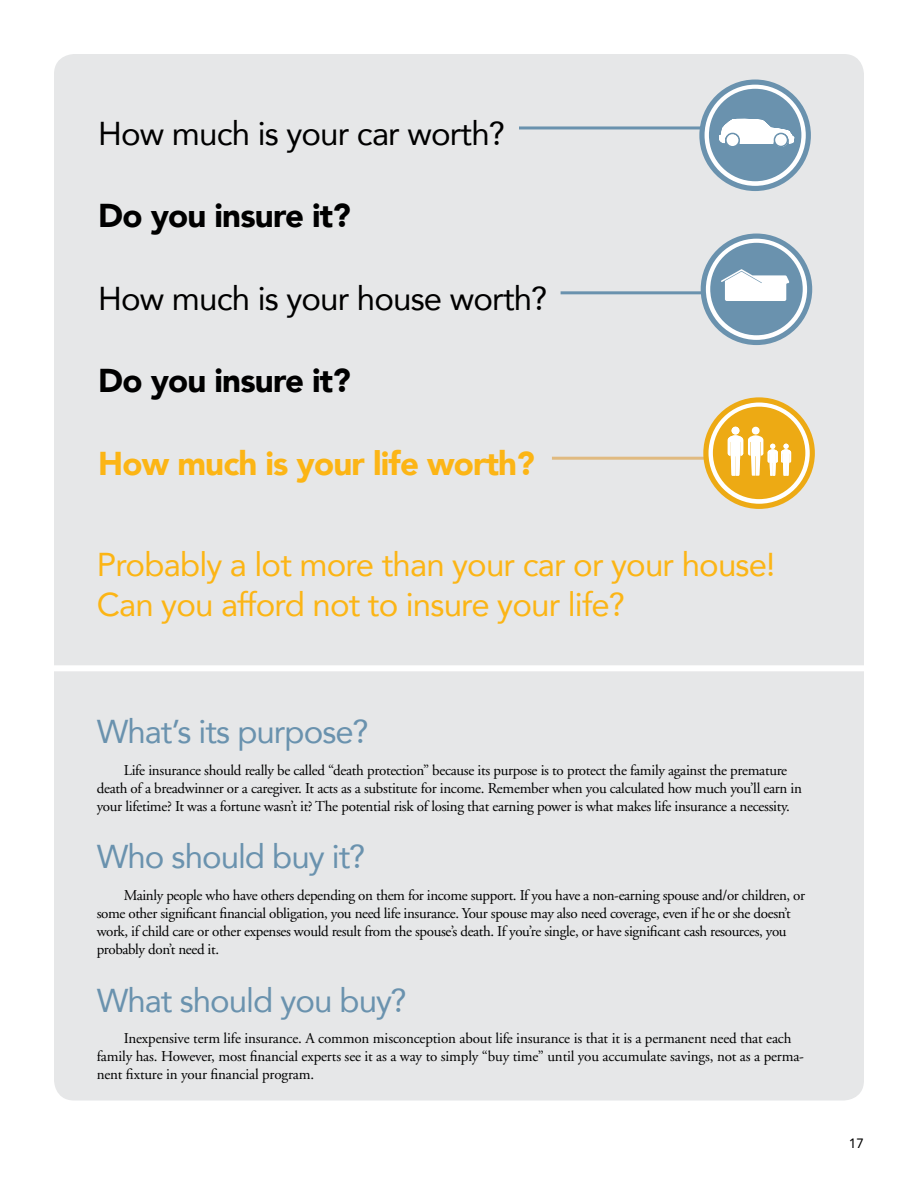
<style>
.page{position:relative;width:918px;height:1188px;background:#fff}
.page>*{position:absolute;margin:0;border:0;box-sizing:border-box;transform-origin:0 0}
.t1{font:33px/40.5px "Avenir";letter-spacing:-.025em;color:#fcb515}
.t2{font:33px "Avenir";letter-spacing:-.03em;color:#6a92ae}
.t3{font:33px "Avenir";letter-spacing:-.025em;color:#000}
.t4{font:900 33px "Avenir";letter-spacing:-.025em;color:#000}
.t5{font:900 33px "Avenir";letter-spacing:-.025em;color:#fcb515}
.t6{font:15px/18px "Adobe Garamond";letter-spacing:-.02em;color:#000}
.t7{font:13.5px "Avenir";color:#000}
</style>
<div class="page">
<div style="left:54px;top:54px;width:810px;height:1047px;background:#e6e7e8;border-radius:20px"></div>
<hr style="left:519px;top:126px;width:195px;height:3px;background:#6a92ae">
<hr style="left:561px;top:291px;width:192px;height:3px;background:#6a92ae">
<hr style="left:552px;top:457px;width:245px;height:3px;background:#e0ba80">
<svg style="left:701px;top:234px;width:111px;height:111px"></svg>
<svg style="left:703px;top:397px;width:112px;height:112px"></svg>
<svg style="left:699px;top:80px;width:112px;height:111px"></svg>
<div style="left:725px;top:133px;width:15px;height:15px;border:2px solid #6a92ae;border-radius:50%"></div>
<div style="left:774px;top:133px;width:14px;height:14px;border:2px solid #6a92ae;border-radius:50%"></div>
<div style="left:47px;top:665px;width:825px;height:6px;background:#fff"></div>
<h1 class="t3" style="left:98px;top:107px;width:408px">How much is your car worth?</h1>
<h1 class="t4" style="left:98px;top:187px;width:254px">Do you insure it?</h1>
<h1 class="t3" style="left:98px;top:272px;width:451px">How much is your house worth?</h1>
<h1 class="t4" style="left:98px;top:352px;width:254px">Do you insure it?</h1>
<h1 class="t5" style="left:98px;top:435px;width:438px">How much is your life worth?</h1>
<h1 class="t1" style="left:97px;top:543px;width:680px">Probably a lot more than your car or your house!<br>Can you afford not to insure your life?</h1>
<h1 class="t2" style="left:97px;top:705px;width:274px">What’s its purpose?</h1>
<p class="t6" style="left:97px;top:761px;width:707px;text-indent:27px">Life insurance should really be called “death protection” because its purpose is to protect the family against the premature death of a breadwinner or a caregiver. It acts as a substitute for income. Remember when you calculated how much you’ll earn in your lifetime? It was a fortune wasn’t it? The potential risk of losing that earning power is what makes life insurance a necessity.</p>
<h1 class="t2" style="left:97px;top:830px;width:270px">Who should buy it?</h1>
<p class="t6" style="left:97px;top:887px;width:710px;text-indent:27px">Mainly people who have others depending on them for income support. If you have a non-earning spouse and/or children, or some other significant financial obligation, you need life insurance. Your spouse may also need coverage, even if he or she doesn’t work, if child care or other expenses would result from the spouse’s death. If you’re single, or have significant cash resources, you probably don’t need it.</p>
<h1 class="t2" style="left:97px;top:974px;width:312px">What should you buy?</h1>
<p class="t6" style="left:97px;top:1030px;width:709px;text-indent:27px">Inexpensive term life insurance. A common misconception about life insurance is that it is a permanent need that each family has. However, most financial experts see it as a way to simply “buy time” until you accumulate savings, not as a perma&shy;nent fixture in your financial program.</p>
<p class="t7" style="left:849px;top:1132px;width:17px">17</p>
</div>
